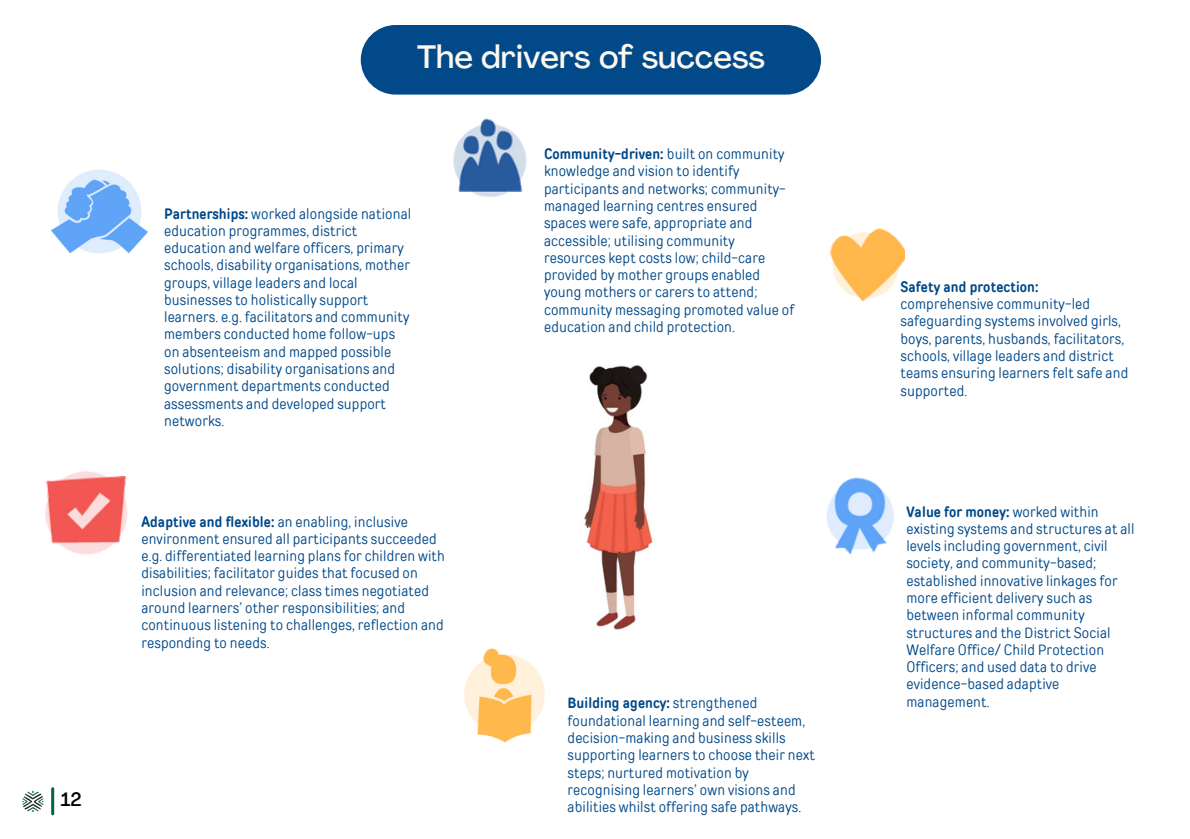
<style>
.page{position:relative;width:1190px;height:839px;background:#fff}
.page>*{position:absolute;margin:0;border:0;box-sizing:border-box;transform-origin:0 0}
.t1{font:500 32px "Agrandir";color:#fcf8ef}
.t2{font:500 19px "Agrandir";color:#000}
.t3{font:14.8px/17.2px "TT Rounds Condensed";letter-spacing:.01em;color:#014989}
.s1{font-weight:700}
</style>
<div class="page">
<img style="left:22px;top:791px;width:22px;height:21px">
<hr style="left:51px;top:788px;width:3px;height:25px;background:#006643">
<img style="left:584px;top:365px;width:69px;height:265px">
<div style="left:361px;top:25px;width:460px;height:70px;background:#014989;border-radius:35px"></div>
<img style="left:50px;top:169px;width:98px;height:85px">
<img style="left:45px;top:471px;width:83px;height:84px">
<img style="left:453px;top:118px;width:74px;height:79px">
<img style="left:464px;top:648px;width:81px;height:95px">
<img style="left:830px;top:228px;width:74px;height:74px">
<img style="left:827px;top:477px;width:67px;height:78px">
<p class="t2" style="left:61px;top:791px;width:22px">12</p>
<p class="t1" style="left:417px;top:44px;width:349px">The drivers of success</p>
<p class="t3" style="left:164px;top:205px;width:249px"><span class="s1">Partnerships:</span> worked alongside national education programmes, district education and welfare officers, primary schools, disability organisations, mother groups, village leaders and local businesses to holistically support learners. e.g. facilitators and community members conducted home follow-ups on absenteeism and mapped possible solutions; disability organisations and government departments conducted assessments and developed support networks.</p>
<p class="t3" style="left:141px;top:512px;width:305px"><span class="s1">Adaptive and flexible:</span> an enabling, inclusive environment ensured all participants succeeded e.g. differentiated learning plans for children with disabilities; facilitator guides that focused on inclusion and relevance; class times negotiated around learners’ other responsibilities; and continuous listening to challenges, reflection and responding to needs.</p>
<p class="t3" style="left:544px;top:145px;width:252px"><span class="s1">Community-driven:</span> built on community knowledge and vision to identify participants and networks; community&shy;managed learning centres ensured spaces were safe, appropriate and accessible; utilising community resources kept costs low; child-care provided by mother groups enabled young mothers or carers to attend; community messaging promoted value of education and child protection.</p>
<p class="t3" style="left:568px;top:694px;width:249px"><span class="s1">Building agency:</span> strengthened foundational learning and self-esteem, decision-making and business skills supporting learners to choose their next steps; nurtured motivation by recognising learners’ own visions and abilities whilst offering safe pathways.</p>
<p class="t3" style="left:900px;top:278px;width:229px"><span class="s1">Safety and protection: </span>comprehensive community-led safeguarding systems involved girls, boys, parents, husbands, facilitators, schools, village leaders and district teams ensuring learners felt safe and supported.</p>
<p class="t3" style="left:906px;top:503px;width:230px"><span class="s1">Value for money:</span> worked within existing systems and structures at all levels including government, civil society, and community-based; established innovative linkages for more efficient delivery such as between informal community structures and the District Social<br>Welfare Office/ Child Protection<br>Officers; and used data to drive evidence-based adaptive management.</p>
</div>
